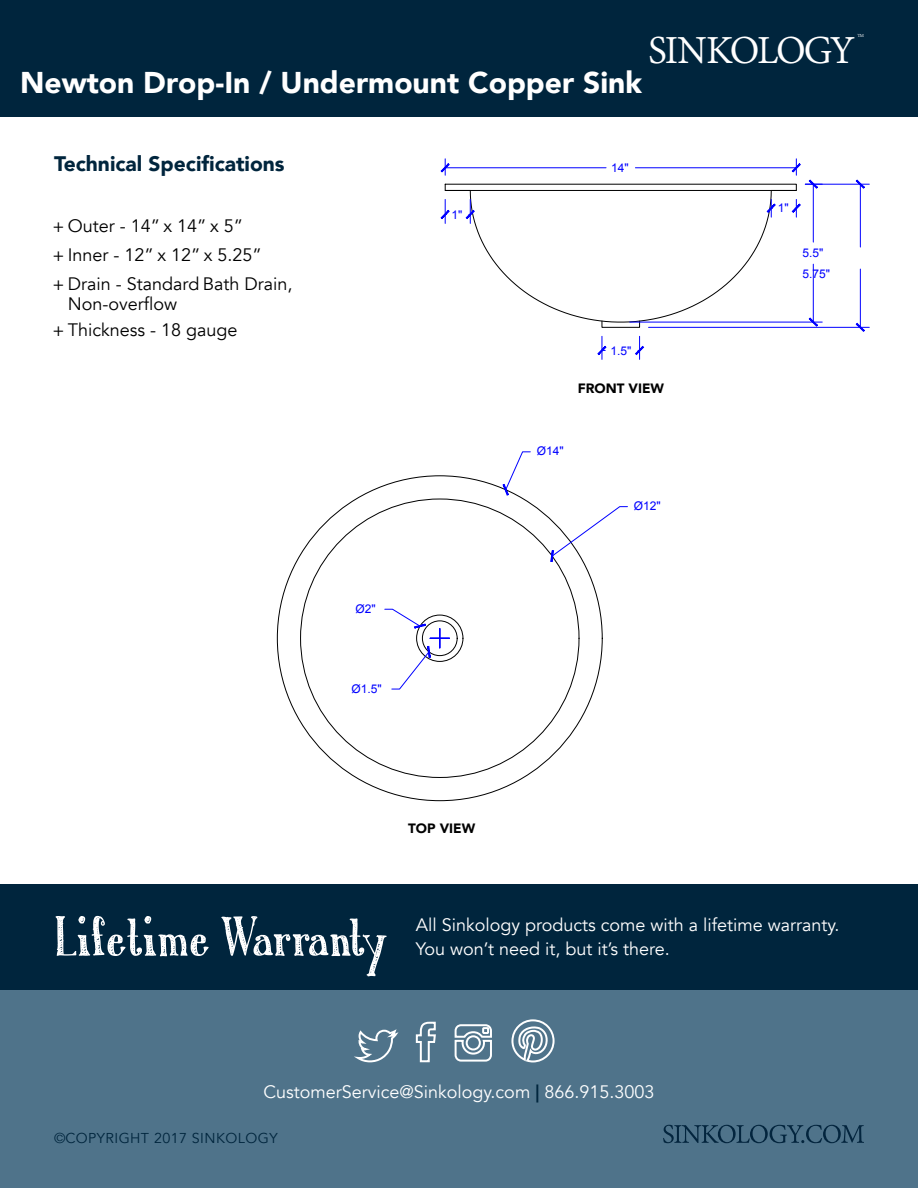
<style>
.page{position:relative;width:918px;height:1188px;background:#fff}
.page>*{position:absolute;margin:0;border:0;box-sizing:border-box;transform-origin:0 0}
.t1{font:53.25px "Austie Bost Roman Holiday Sketch";color:#fff}
.t2{font:43.05px "Adobe Devanagari";letter-spacing:-.055em;color:#fff}
.t3{font:900 30px "Avenir";color:#fff}
.t4{font:900 21px "Avenir";color:#00253d}
.t5{font:18px/24px "Avenir";color:#fff}
.t6{font:18px/29.1px "Avenir";color:#000}
.t7{font:14.25px "Avenir";letter-spacing:.03em;color:#00253d}
.t8{font:900 13.5px "Avenir";color:#000}
.t9{font:12px/20.4px "Arial";color:#00f}
.t10{font:4.95px "Adobe Devanagari";color:#fff}
.s1{font-family:"Myriad Pro"}
.s2{font-weight:800;color:#00253d}
</style>
<div class="page">
<div style="left:0;top:885px;width:918px;height:303px;background:#4f738a"></div>
<div style="left:0;top:0;width:918px;height:117px;background:#00253d"></div>
<div style="left:0;top:885px;width:918px;height:105px;background:#00253d"></div>
<svg style="left:454px;top:1024px;width:38px;height:38px"></svg>
<svg style="left:511px;top:1019px;width:44px;height:44px"></svg>
<svg style="left:663px;top:1125px;width:201px;height:18px"></svg>
<svg style="left:354px;top:1021px;width:82px;height:42px"></svg>
<div style="left:602px;top:321px;width:38px;height:7px;border:1px solid #000"></div>
<hr style="left:649px;top:327px;width:220px;height:1px;background:#00f">
<hr style="left:805px;top:184px;width:64px;height:1px;background:#00f">
<hr style="left:860px;top:269px;width:1px;height:58px;background:#00f">
<hr style="left:860px;top:184px;width:1px;height:63px;background:#00f">
<svg style="left:856px;top:323px;width:9px;height:9px"></svg>
<svg style="left:856px;top:179px;width:9px;height:10px"></svg>
<svg style="left:440px;top:159px;width:382px;height:168px"></svg>
<svg style="left:597px;top:336px;width:10px;height:23px"></svg>
<svg style="left:635px;top:336px;width:9px;height:23px"></svg>
<div style="left:422px;top:620px;width:36px;height:36px;border:1px solid #000;border-radius:50%"></div>
<svg style="left:502px;top:451px;width:29px;height:45px"></svg>
<svg style="left:550px;top:506px;width:78px;height:56px"></svg>
<svg style="left:384px;top:608px;width:65px;height:82px"></svg>
<p class="t10" style="left:857px;top:33px;width:8px">TM</p>
<p class="t2" style="left:648px;top:26px;width:209px">SINKOLOGY</p>
<p class="t3" style="left:20px;top:57px;width:623px">Newton Drop-In / Undermount Copper Sink</p>
<p class="t4" style="left:54px;top:145px;width:232px">Technical Specifications</p>
<p class="t6" style="left:53px;top:212px;width:241px"><span class="s1">+</span> Outer - 14” x 14” x 5”<br><span class="s1">+</span> Inner - 12” x 12” x 5.25”<br><span class="s1">+</span> Drain - Standard Bath Drain,</p>
<p class="t6" style="left:53px;top:290px;width:186px;line-height:26.8px;text-indent:15px">Non-overflow<br><span class="s1">+</span> Thickness - 18 gauge</p>
<p class="t9" style="left:452px;top:205px;width:12px">1"</p>
<p class="t9" style="left:356px;top:599px;width:22px">Ø2"</p>
<p class="t9" style="left:351px;top:679px;width:32px">Ø1.5"</p>
<p class="t9" style="left:611px;top:159px;width:19px">14"</p>
<p class="t9" style="left:610px;top:341px;width:22px">1.5"</p>
<p class="t8" style="left:578px;top:377px;width:88px">FRONT VIEW</p>
<p class="t9" style="left:537px;top:442px;width:28px">Ø14"</p>
<p class="t9" style="left:634px;top:497px;width:28px">Ø12"</p>
<p class="t9" style="left:778px;top:199px;width:12px">1"</p>
<p class="t9" style="left:802px;top:244px;width:29px">5.5"<br>5.75"</p>
<p class="t8" style="left:408px;top:817px;width:68px">TOP VIEW</p>
<p class="t1" style="left:54px;top:905px;width:335px">Lifetime Warranty</p>
<p class="t5" style="left:416px;top:913px;width:425px">All Sinkology products come with a lifetime warranty.<br>You won’t need it, but it’s there.</p>
<p class="t5" style="left:264px;top:1080px;width:392px">CustomerService@Sinkology.com <span class="s2">|</span> 866.915.3003</p>
<p class="t7" style="left:54px;top:1130px;width:225px">©COPYRIGHT 2017 SINKOLOGY</p>
</div>
